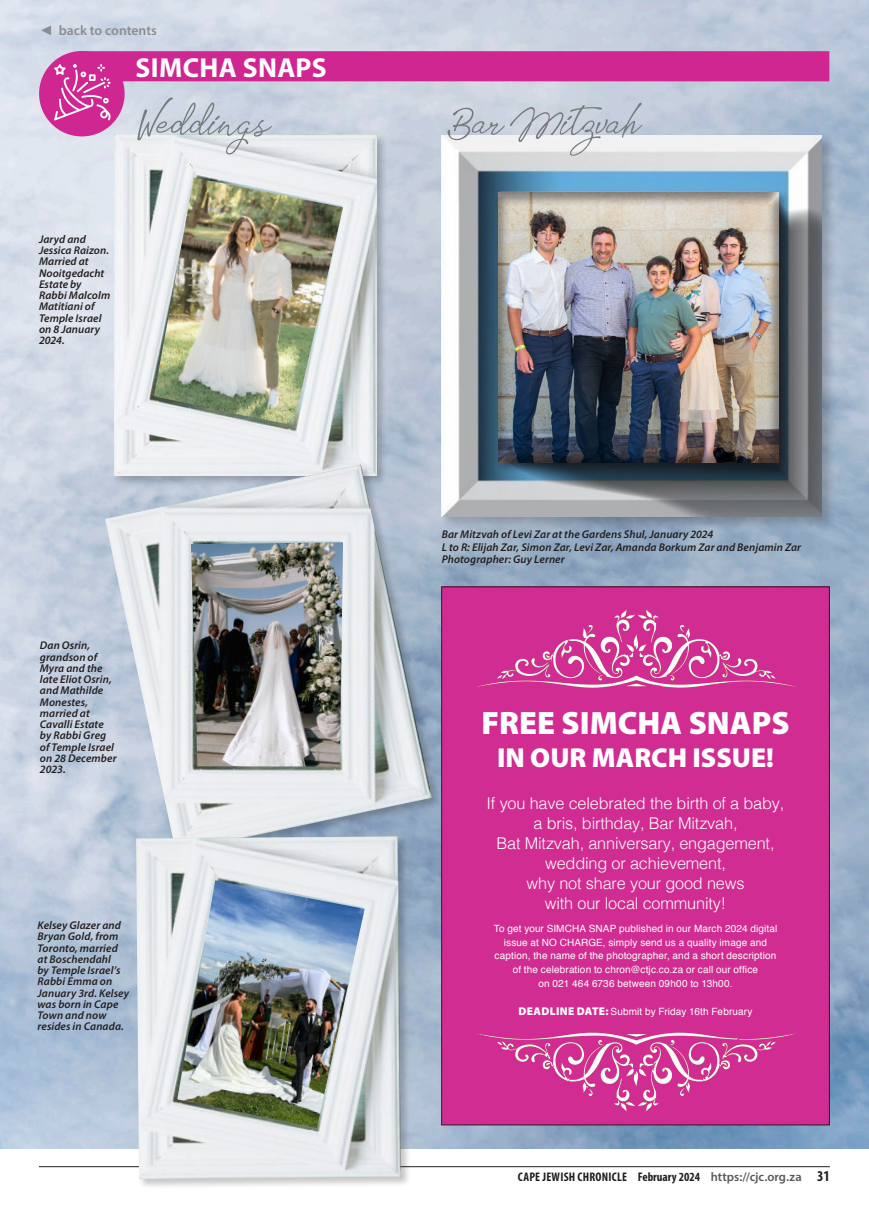
<style>
.page{position:relative;width:869px;height:1205px;background:#fff}
.page>*{position:absolute;margin:0;border:0;box-sizing:border-box;transform-origin:0 0}
.t1{font:900 32.5px "Myriad Pro";color:#fff}
.t2{font:900 27.5px "Myriad Pro";color:#fff}
.captions{font:700 27.5px "Myriad Pro";letter-spacing:.01em;color:#fff}
.t3{font:300 16.25px/20px "Helvetica";letter-spacing:-.01em;color:#fff;text-align:center}
.byline_and_continued{font:600 13.75px "Myriad Pro";letter-spacing:-.005em;color:#8b8d90}
.t4{font:700 condensed 12.5px "Myriad Pro";letter-spacing:.02em;color:#231f20}
.t5{font:italic 600 11.25px/11.2px "Myriad Pro";letter-spacing:.01em;color:#231f20}
.t6{font:10px/13.8px "Helvetica";letter-spacing:.015em;color:#fff;text-align:center}
.s1{font-family:"Arial Narrow";font-weight:400}
.s2{font-family:"Myriad Pro";font-weight:900;font-size:11.25px}
.s3{font-weight:600;font-stretch:normal;color:#57585a}
.s4{font-size:15px}
</style>
<div class="page">
<hr style="left:39px;top:1166px;width:790px;height:1px;background:#231f20">
<img style="left:0;top:0;width:868px;height:1148px">
<div style="left:439px;top:133px;width:396px;height:398px;background:#231f20;opacity:.25"></div>
<img style="left:441px;top:156px;width:380px;height:360px">
<div style="left:496px;top:190px;width:294px;height:284px;background:#231f20;opacity:.45"></div>
<div style="left:497px;top:191px;width:282px;height:271px;background:#231f20;opacity:.5"></div>
<div style="left:39px;top:51px;width:85px;height:85px;background:#cf2691;border-radius:50%"></div>
<div style="left:113px;top:133px;width:274px;height:353px;background:#231f20;opacity:.25"></div>
<img style="left:115px;top:156px;width:261px;height:307px">
<img style="left:154px;top:177px;width:189px;height:248px">
<div style="left:104px;top:463px;width:337px;height:399px;background:#231f20;opacity:.25"></div>
<img style="left:105px;top:464px;width:326px;height:388px">
<img style="left:191px;top:542px;width:152px;height:224px">
<div style="left:134px;top:834px;width:277px;height:355px;background:#231f20;opacity:.25"></div>
<img style="left:136px;top:836px;width:264px;height:343px">
<img style="left:177px;top:880px;width:187px;height:248px">
<svg style="left:54px;top:51px;width:775px;height:105px"></svg>
<div style="left:441px;top:587px;width:388px;height:538px;background:#d12c91"></div>
<img style="left:477px;top:609px;width:318px;height:79px">
<img style="left:476px;top:1032px;width:319px;height:80px">
<p class="byline_and_continued" style="left:40px;top:22px;width:119px"><span class="s1">◄</span> back to contents</p>
<p class="captions" style="left:135px;top:49px;width:193px">SIMCHA SNAPS</p>
<p class="t5" style="left:39px;top:233px;width:73px">Jaryd and<br>Jessica Raizon.<br>Married at<br>Nooitgedacht<br>Estate by<br>Rabbi Malcolm<br>Matitiani of<br>Temple Israel on 8 January<br>2024.</p>
<p class="t5" style="left:40px;top:640px;width:78px">Dan Osrin, grandson of<br>Myra and the late Eliot Osrin, and Mathilde<br>Monestes, married at<br>Cavalli Estate by Rabbi Greg of Temple Israel on 28 December<br>2023.</p>
<p class="t5" style="left:38px;top:919px;width:93px">Kelsey Glazer and<br>Bryan Gold, from<br>Toronto, married at Boschendahl<br>by Temple Israel’s<br>Rabbi Emma on<br>January 3rd. Kelsey was born in Cape<br>Town and now resides in Canada.</p>
<p class="t5" style="left:441px;top:528px;width:273px">Bar Mitzvah of Levi Zar at the Gardens Shul, January 2024</p>
<p class="t5" style="left:441px;top:541px;width:361px">L to R: Elijah Zar, Simon Zar, Levi Zar, Amanda Borkum Zar and Benjamin Zar</p>
<p class="t5" style="left:441px;top:553px;width:124px">Photographer: Guy Lerner</p>
<p class="t1" style="left:481px;top:705px;width:310px">FREE SIMCHA SNAPS</p>
<p class="t2" style="left:496px;top:742px;width:278px">IN OUR MARCH ISSUE!</p>
<p class="t3" style="left:486px;top:792px;width:299px">If you have celebrated the birth of a baby, a bris, birthday, Bar Mitzvah,<br>Bat Mitzvah, anniversary, engagement, wedding or achievement,<br>why not share your good news<br>with our local community!</p>
<p class="t6" style="left:493px;top:922px;width:285px">To get your SIMCHA SNAP published in our March 2024 digital issue at NO CHARGE, simply send us a quality image and caption, the name of the photographer, and a short description of the celebration to chron@ctjc.co.za or call our office<br>on 021 464 6736 between 09h00 to 13h00.</p>
<p class="t6" style="left:518px;top:1005px;width:235px"><span class="s2">DEADLINE DATE:</span> Submit by Friday 16th February</p>
<p class="t4" style="left:517px;top:1169px;width:313px">CAPE JEWISH CHRONICLE February 2024 <span class="s3">https://cjc.org.za</span> <span class="s4">31</span></p>
</div>
